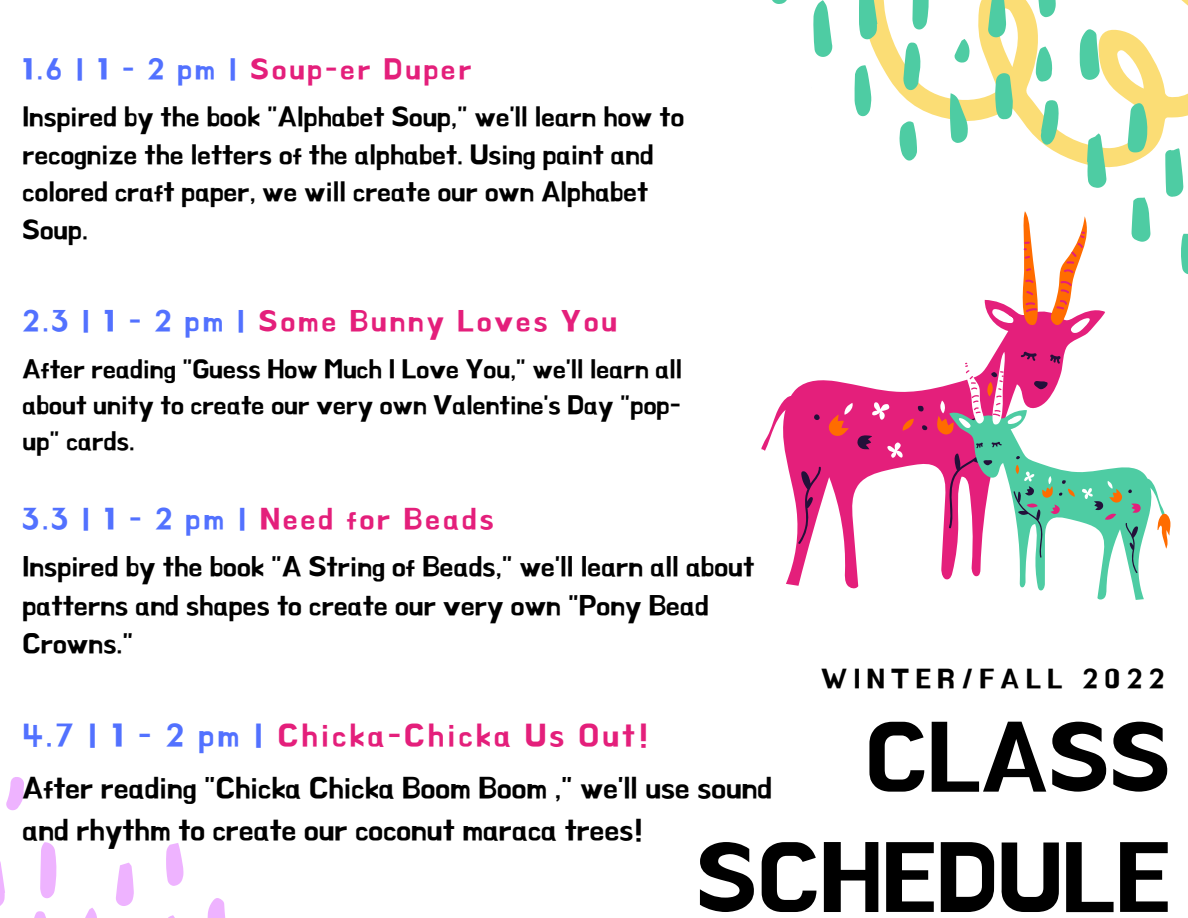
<style>
.page{position:relative;width:1188px;height:918px;background:#fff}
.page>*{position:absolute;margin:0;border:0;box-sizing:border-box;transform-origin:0 0}
.t1{font:96px/120.3px "BMHANNA";color:#000;text-align:right}
.t2{font:31.65px "BMHANNA";letter-spacing:.1em;color:#e41f7b}
.t3{font:29.85px/41.2px "BMHANNA";color:#000}
.t4{font:29.7px "BMHANNA";letter-spacing:.1em;color:#e41f7b}
.t5{font:29.55px "BMHANNA";letter-spacing:.1em;color:#e41f7b}
.t6{font:29.1px "BMHANNA";letter-spacing:.1em;color:#e41f7b}
.t7{font:28.05px/38.1px "BMHANNA";color:#000}
.t8{font:27.45px/37.7px "BMHANNA";color:#000}
.t9{font:27px "BMHANNA";letter-spacing:.24em;color:#000}
.t10{font:26.25px/35.7px "BMHANNA";color:#000;text-align:justify}
.s1{color:#5271ff}
</style>
<div class="page">
<svg style="left:786px;top:300px;width:319px;height:286px"></svg>
<svg style="left:761px;top:395px;width:60px;height:150px"></svg>
<svg style="left:992px;top:211px;width:101px;height:123px"></svg>
<svg style="left:828px;top:352px;width:343px;height:248px"></svg>
<svg style="left:40px;top:842px;width:17px;height:56px"></svg>
<svg style="left:207px;top:898px;width:19px;height:20px"></svg>
<svg style="left:0;top:861px;width:5px;height:45px"></svg>
<svg style="left:34px;top:911px;width:12px;height:7px"></svg>
<svg style="left:166px;top:843px;width:18px;height:43px"></svg>
<svg style="left:116px;top:863px;width:18px;height:43px"></svg>
<svg style="left:168px;top:915px;width:7px;height:3px"></svg>
<svg style="left:6px;top:777px;width:18px;height:33px"></svg>
<svg style="left:85px;top:908px;width:12px;height:10px"></svg>
<svg style="left:862px;top:0;width:326px;height:168px"></svg>
<svg style="left:772px;top:0;width:15px;height:4px"></svg>
<svg style="left:813px;top:0;width:19px;height:57px"></svg>
<svg style="left:1087px;top:133px;width:19px;height:55px"></svg>
<svg style="left:912px;top:0;width:17px;height:30px"></svg>
<svg style="left:1080px;top:29px;width:20px;height:51px"></svg>
<svg style="left:859px;top:0;width:18px;height:39px"></svg>
<svg style="left:1127px;top:101px;width:21px;height:52px"></svg>
<svg style="left:1165px;top:148px;width:18px;height:49px"></svg>
<svg style="left:854px;top:65px;width:17px;height:51px"></svg>
<svg style="left:1131px;top:197px;width:19px;height:45px"></svg>
<svg style="left:995px;top:73px;width:18px;height:46px"></svg>
<svg style="left:950px;top:93px;width:18px;height:50px"></svg>
<svg style="left:903px;top:43px;width:18px;height:47px"></svg>
<svg style="left:1038px;top:0;width:18px;height:17px"></svg>
<svg style="left:1181px;top:234px;width:7px;height:40px"></svg>
<svg style="left:988px;top:0;width:18px;height:37px"></svg>
<svg style="left:1040px;top:100px;width:19px;height:45px"></svg>
<svg style="left:899px;top:121px;width:18px;height:41px"></svg>
<svg style="left:1036px;top:46px;width:16px;height:36px"></svg>
<svg style="left:954px;top:39px;width:16px;height:24px"></svg>
<p class="t6" style="left:23px;top:55px;width:451px"><span class="s1">1.6 | 1 - 2 pm |</span> Soup-er Duper</p>
<p class="t8" style="left:23px;top:98px;width:663px">Inspired by the book "Alphabet Soup," we'll learn how to recognize the letters of the alphabet. Using paint and colored craft paper, we will create our own Alphabet Soup.</p>
<p class="t5" style="left:23px;top:307px;width:596px"><span class="s1">2.3 | 1 - 2 pm |</span> Some Bunny Loves You</p>
<p class="t10" style="left:23px;top:352px;width:661px">After reading "Guess How Much I Love You," we'll learn all about unity to create our very own Valentine's Day "pop&shy;up" cards.</p>
<p class="t4" style="left:23px;top:504px;width:473px"><span class="s1">3.3 | 1 - 2 pm |</span> Need for Beads</p>
<p class="t7" style="left:23px;top:548px;width:733px">Inspired by the book "A String of Beads," we'll learn all about patterns and shapes to create our very own "Pony Bead<br>Crowns."</p>
<p class="t9" style="left:821px;top:665px;width:345px">WINTER/FALL 2022</p>
<p class="t1" style="left:696px;top:698px;width:476px">CLASS<br>SCHEDULE</p>
<p class="t2" style="left:23px;top:720px;width:628px"><span class="s1">4.7 | 1 - 2 pm |</span> Chicka-Chicka Us Out!</p>
<p class="t3" style="left:23px;top:768px;width:751px">After reading "Chicka Chicka Boom Boom ," we'll use sound and rhythm to create our coconut maraca trees!</p>
</div>
